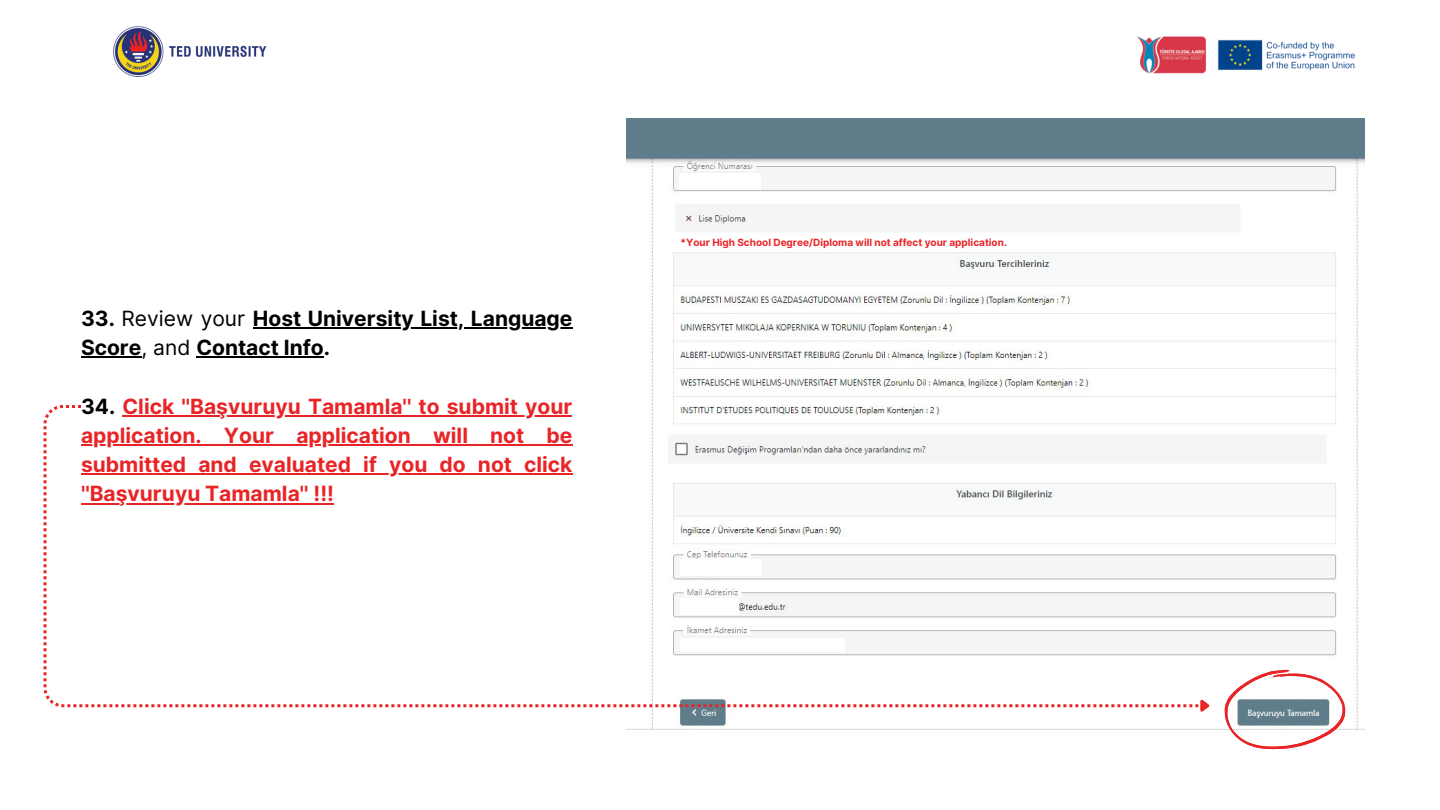
<style>
.page{position:relative;width:1440px;height:810px;background:#fff}
.page>*{position:absolute;margin:0;border:0;box-sizing:border-box;transform-origin:0 0}
.t1{font:700 21px/29.2px "Inter";color:#e92426;text-align:justify}
.t2{font:700 21px/29.2px "Inter";color:#000}
.t3{font:700 10px "Inter";color:#e92426}
.s1{font-weight:400}
.s2{color:#000}
</style>
<div class="page">
<img style="left:1137px;top:36px;width:218px;height:38px">
<img style="left:113px;top:26px;width:154px;height:51px">
<img style="left:626px;top:118px;width:738px;height:611px">
<hr style="left:253px;top:327px;width:319px;height:2px;background:#000">
<hr style="left:81px;top:357px;width:61px;height:1px;background:#000">
<hr style="left:196px;top:357px;width:128px;height:1px;background:#000">
<svg style="left:44px;top:405px;width:1154px;height:302px"></svg>
<svg style="left:1198px;top:697px;width:15px;height:19px"></svg>
<svg style="left:1225px;top:670px;width:120px;height:79px"></svg>
<div style="left:681px;top:559px;width:81px;height:17px;background:#fff"></div>
<div style="left:681px;top:638px;width:164px;height:14px;background:#fff"></div>
<div style="left:681px;top:599px;width:58px;height:16px;background:#fff"></div>
<div style="left:679px;top:173px;width:82px;height:16px;background:#fff"></div>
<p class="t2" style="left:81px;top:304px;width:493px">33. <span class="s1">Review your</span> Host University List, Language<br>Score<span class="s1">, and</span> Contact Info.</p>
<p class="t1" style="left:81px;top:391px;width:493px"><span class="s2">34.</span> Click ''Başvuruyu Tamamla'' to submit your application. Your application will not be submitted and evaluated if you do not click ''Başvuruyu Tamamla'' !!!</p>
<p class="t3" style="left:681px;top:236px;width:328px">*Your High School Degree/Diploma will not affect your application.</p>
</div>
